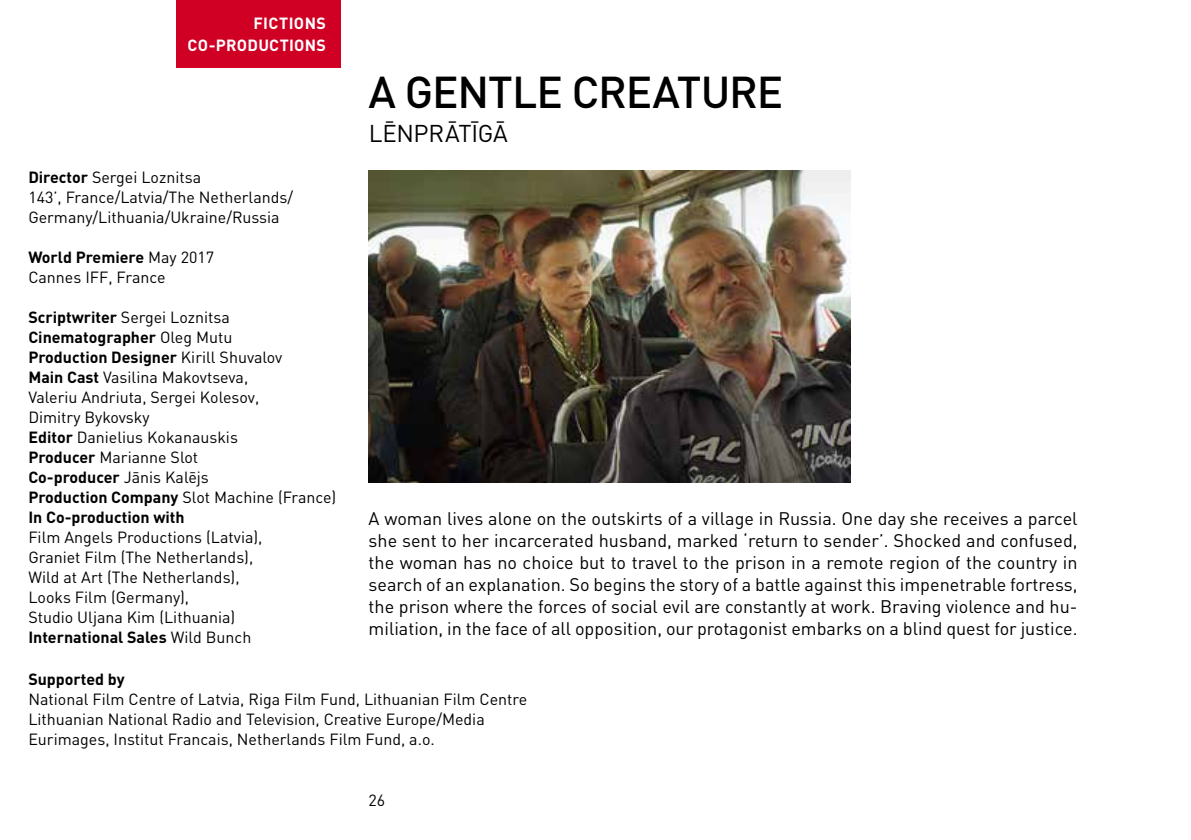
<style>
.page{position:relative;width:1191px;height:840px;background:#fff}
.page>*{position:absolute;margin:0;border:0;box-sizing:border-box;transform-origin:0 0}
.t1{font:500 44px "DIN Pro";letter-spacing:-.025em;color:#000}
.t2{font:24px "DIN Pro";letter-spacing:-.01em;color:#000}
.t3{font:18px/22px "DIN Pro";color:#000;text-align:justify}
.t4{font:16px/20px "DIN Pro";color:#000}
.t5{font:700 16px/22px "DIN Pro";letter-spacing:.025em;color:#fff;text-align:right}
.t6{font:700 16px "DIN Pro";color:#000}
.s1{font-weight:700}
</style>
<div class="page">
<div style="left:176px;top:0;width:164px;height:68px;background:#d00025"></div>
<img style="left:369px;top:170px;width:481px;height:312px">
<p class="t5" style="left:187px;top:12px;width:140px">FICTIONS<br>CO-PRODUCTIONS</p>
<h1 class="t1" style="left:369px;top:62px;width:416px">A GENTLE CREATURE</h1>
<h2 class="t2" style="left:369px;top:117px;width:141px">LĒNPRĀTĪGĀ</h2>
<p class="t4" style="left:28px;top:166px;width:266px"><span class="s1">Director</span> Sergei Loznitsa<br>143’, France/Latvia/The Netherlands/<br>Germany/Lithuania/Ukraine/Russia</p>
<p class="t4" style="left:28px;top:246px;width:187px"><span class="s1">World Premiere</span> May 2017<br>Cannes IFF, France</p>
<p class="t4" style="left:28px;top:306px;width:309px"><span class="s1">Scriptwriter</span> Sergei Loznitsa<br><span class="s1">Cinematographer</span> Oleg Mutu<br><span class="s1">Production Designer</span> Kirill Shuvalov<br><span class="s1">Main Cast</span> Vasilina Makovtseva,<br>Valeriu Andriuta, Sergei Kolesov,<br>Dimitry Bykovsky<br><span class="s1">Editor</span> Danielius Kokanauskis<br><span class="s1">Producer</span> Marianne Slot<br><span class="s1">Co-producer</span> Jānis Kalējs<br><span class="s1">Production Company</span> Slot Machine (France)<br><span class="s1">In Co-production with</span></p>
<p class="t4" style="left:28px;top:526px;width:236px">Film Angels Productions (Latvia),<br>Graniet Film (The Netherlands),<br>Wild at Art (The Netherlands),<br>Looks Film (Germany),<br>Studio Uljana Kim (Lithuania)<br><span class="s1">International Sales</span> Wild Bunch</p>
<p class="t6" style="left:28px;top:667px;width:98px">Supported by</p>
<p class="t4" style="left:28px;top:688px;width:500px">National Film Centre of Latvia, Riga Film Fund, Lithuanian Film Centre<br>Lithuanian National Radio and Television, Creative Europe/Media<br>Eurimages, Institut Francais, Netherlands Film Fund, a.o.</p>
<p class="t3" style="left:369px;top:506px;width:710px">A woman lives alone on the outskirts of a village in Russia. One day she receives a parcel she sent to her incarcerated husband, marked ‘return to sender’. Shocked and confused, the woman has no choice but to travel to the prison in a remote region of the country in search of an explanation. So begins the story of a battle against this impenetrable fortress, the prison where the forces of social evil are constantly at work. Braving violence and hu&shy;miliation, in the face of all opposition, our protagonist embarks on a blind quest for justice.</p>
<p class="t4" style="left:369px;top:789px;width:18px">26</p>
</div>
